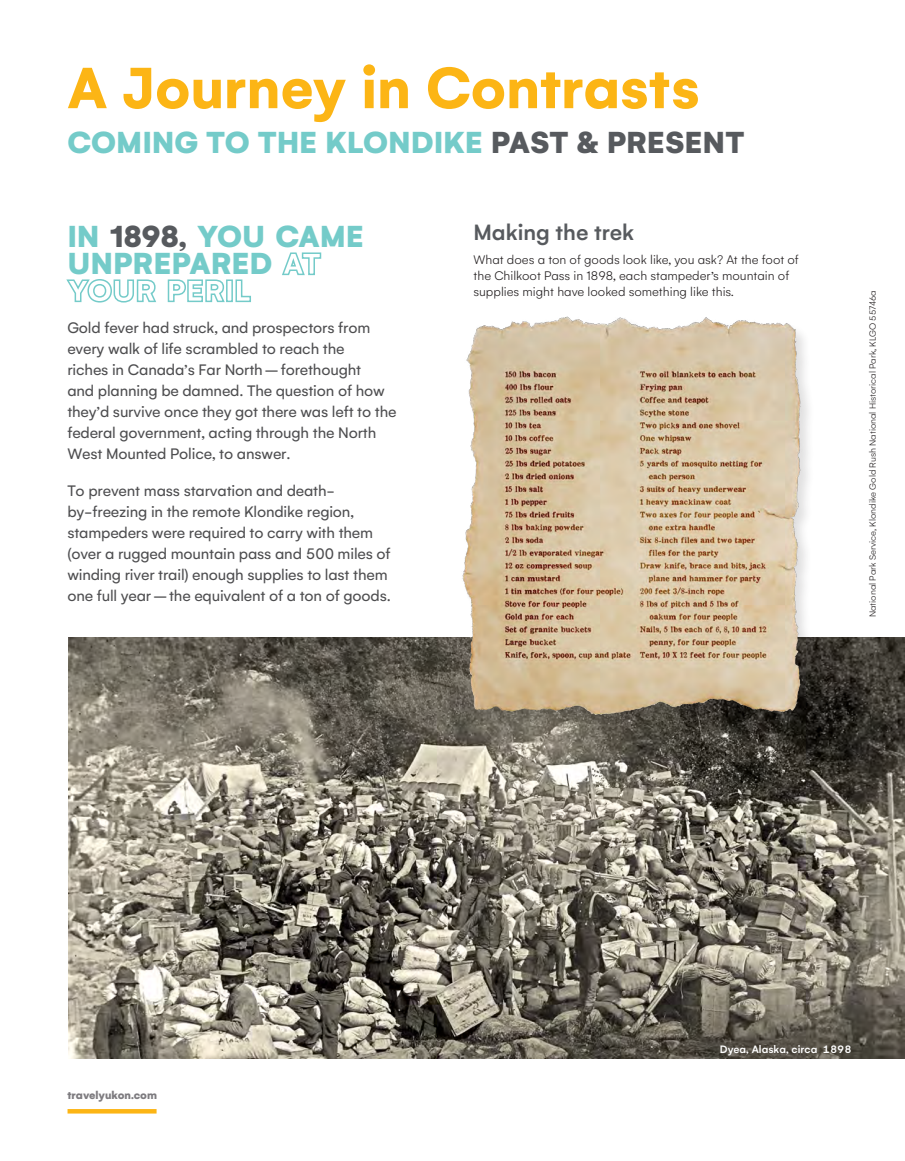
<style>
.page{position:relative;width:905px;height:1161px;background:#fff}
.page>*{position:absolute;margin:0;border:0;box-sizing:border-box;transform-origin:0 0}
.t1{font:700 63px "Gelion";color:#fcb515}
.t2{font:900 33px/27px "Gelion";color:#74cbc9}
.t3{font:500 24px "Gelion";color:#575a5e}
.t4{font:16.5px/21px "Gelion";letter-spacing:-.01em;color:#4d4d4f}
.t5{font:300 13.5px/15.9px "Gelion";color:#231f20}
.t6{font:900 12px "Gelion";color:#7e7c80}
.t7{font:500 11.7px "Gelion";color:#fff}
.t8{font:300 9.75px "Gelion";color:#231f20}
.s1{color:#575a5e}
</style>
<div class="page">
<img style="left:68px;top:637px;width:836px;height:421px">
<img style="left:415px;top:316px;width:414px;height:440px">
<div style="left:68px;top:1109px;width:88px;height:5px;background:#fcb515"></div>
<h1 class="t1" style="left:67px;top:48px;width:634px">A Journey in Contrasts</h1>
<h2 class="t2" style="left:67px;top:129px;width:678px">COMING TO THE KLONDIKE <span class="s1">PAST &amp; PRESENT</span></h2>
<h2 class="t2" style="left:67px;top:223px;width:298px">IN <span class="s1">1898,</span> YOU CAME<br>UNPREPARED AT<br>YOUR PERIL</h2>
<p class="t4" style="left:67px;top:317px;width:331px">Gold fever had struck, and prospectors from every walk of life scrambled to reach the<br>riches in Canada’s Far North–forethought<br>and planning be damned. The question of how they’d survive once they got there was left to the federal government, acting through the North West Mounted Police, to answer.</p>
<p class="t4" style="left:67px;top:480px;width:325px">To prevent mass starvation and death&shy;by-freezing in the remote Klondike region, stampeders were required to carry with them (over a rugged mountain pass and 500 miles of winding river trail) enough supplies to last them one full year–the equivalent of a ton of goods.</p>
<h3 class="t3" style="left:473px;top:217px;width:162px">Making the trek</h3>
<p class="t5" style="left:473px;top:252px;width:327px">What does a ton of goods look like, you ask? At the foot of the Chilkoot Pass in 1898, each stampeder’s mountain of supplies might have looked something like this.</p>
<p class="t8" style="left:867px;top:617px;width:328px;rotate:-90deg">National Park Service, Klondike Gold Rush National Historical Park, KLGO 55746a</p>
<p class="t6" style="left:67px;top:1088px;width:91px">travelyukon.com</p>
<p class="t7" style="left:720px;top:1042px;width:133px">Dyea, Alaska, circa 1898</p>
</div>
